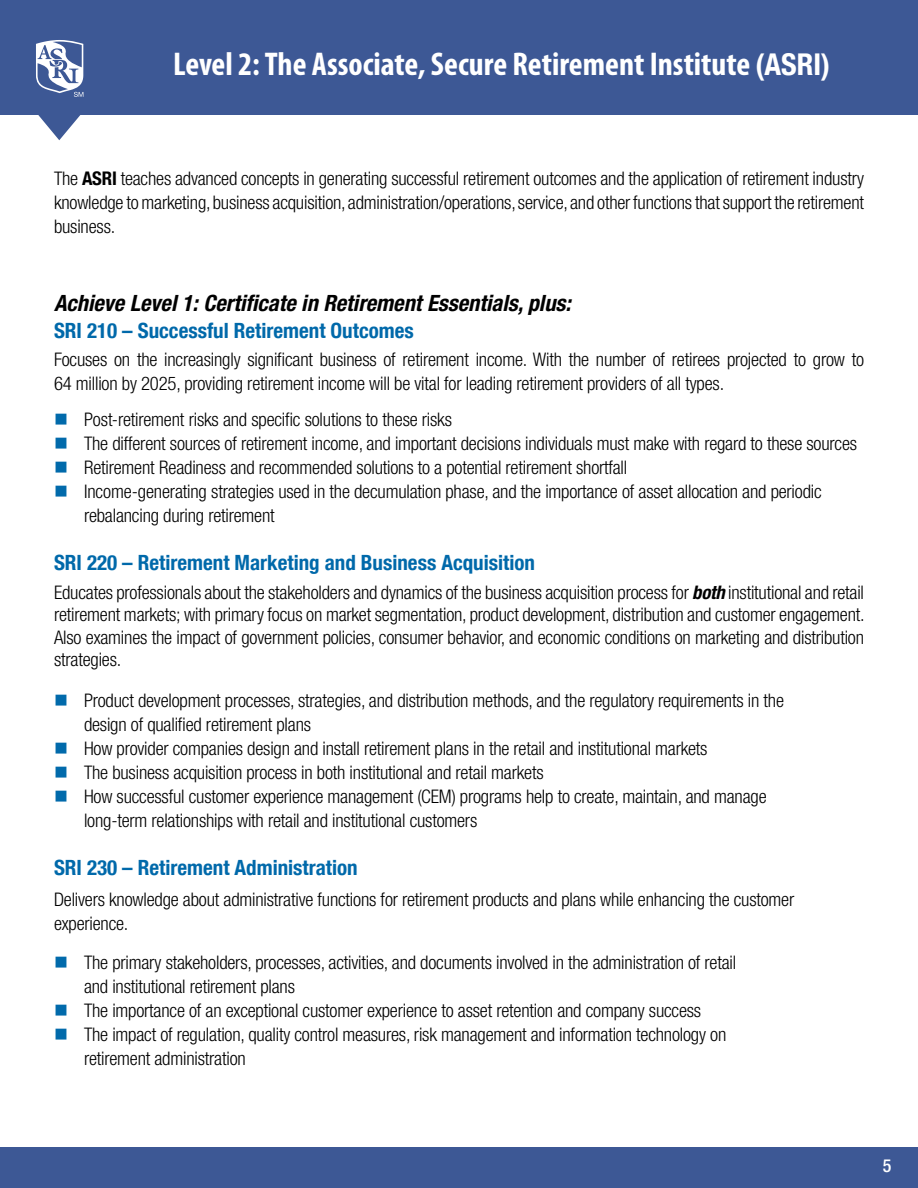
<style>
.page{position:relative;width:918px;height:1188px;background:#fff}
.page>*{position:absolute;margin:0;border:0;box-sizing:border-box;transform-origin:0 0}
.t1{font:700 condensed 33px "Myriad Pro";color:#fff}
.t2{font:italic 700 condensed 22.5px "Helvetica Neue LT Com";color:#000}
.t3{font:700 condensed 21px "Helvetica Neue LT Com";color:#0069aa}
.t4{font:300 condensed 18.75px/24px "Helvetica Neue LT Com";letter-spacing:-.01em;color:#000}
.t5{font:500 condensed 18px "Helvetica Neue LT Com";color:#fff}
.s1{font-family:"Helvetica Neue LT Com";font-size:30px}
.s2{font-weight:700}
.s3{color:#016aab}
.s4{font-weight:700;font-style:italic}
</style>
<div class="page">
<div style="left:0;top:1148px;width:918px;height:40px;background:#3d5895"></div>
<div style="left:0;top:0;width:918px;height:114px;background:#3d5895"></div>
<svg style="left:6px;top:40px;width:107px;height:100px"></svg>
<h1 class="t1" style="left:173px;top:44px;width:658px">Level 2: The Associate, Secure Retirement Institute <span class="s1">(ASRI)</span></h1>
<p class="t4" style="left:54px;top:166px;width:812px;text-align:justify">The <span class="s2">ASRI</span> teaches advanced concepts in generating successful retirement outcomes and the application of retirement industry knowledge to marketing, business acquisition, administration/operations, service, and other functions that support the retirement business.</p>
<p class="t2" style="left:54px;top:289px;width:519px">Achieve Level 1: Certificate in Retirement Essentials, plus:</p>
<p class="t3" style="left:54px;top:318px;width:361px">SRI 210 – Successful Retirement Outcomes</p>
<p class="t4" style="left:54px;top:347px;width:812px">Focuses on the increasingly significant business of retirement income. With the number of retirees projected to grow to<br>64 million by 2025, providing retirement income will be vital for leading retirement providers of all types.</p>
<p class="t4" style="left:54px;top:407px;width:400px"><span class="s3">■</span> Post-retirement risks and specific solutions to these risks</p>
<p class="t4" style="left:54px;top:431px;width:805px"><span class="s3">■</span> The different sources of retirement income, and important decisions individuals must make with regard to these sources</p>
<p class="t4" style="left:54px;top:455px;width:575px"><span class="s3">■</span> Retirement Readiness and recommended solutions to a potential retirement shortfall</p>
<p class="t4" style="left:84px;top:479px;width:739px;text-indent:-30px"><span class="s3">■</span> Income-generating strategies used in the decumulation phase, and the importance of asset allocation and periodic rebalancing during retirement</p>
<p class="t3" style="left:54px;top:550px;width:483px">SRI 220 – Retirement Marketing and Business Acquisition</p>
<p class="t4" style="left:54px;top:581px;width:812px;line-height:22.5px;text-align:justify">Educates professionals about the stakeholders and dynamics of the business acquisition process for <span class="s4">both</span> institutional and retail retirement markets; with primary focus on market segmentation, product development, distribution and customer engagement.<br>Also examines the impact of government policies, consumer behavior, and economic conditions on marketing and distribution strategies.</p>
<p class="t4" style="left:84px;top:688px;width:702px;text-indent:-30px"><span class="s3">■</span> Product development processes, strategies, and distribution methods, and the regulatory requirements in the design of qualified retirement plans</p>
<p class="t4" style="left:54px;top:736px;width:655px"><span class="s3">■</span> How provider companies design and install retirement plans in the retail and institutional markets</p>
<p class="t4" style="left:54px;top:760px;width:491px"><span class="s3">■</span> The business acquisition process in both institutional and retail markets</p>
<p class="t4" style="left:84px;top:784px;width:684px;text-indent:-30px"><span class="s3">■</span> How successful customer experience management (CEM) programs help to create, maintain, and manage long-term relationships with retail and institutional customers</p>
<p class="t3" style="left:54px;top:855px;width:305px">SRI 230 – Retirement Administration</p>
<p class="t4" style="left:54px;top:887px;width:742px">Delivers knowledge about administrative functions for retirement products and plans while enhancing the customer experience.</p>
<p class="t4" style="left:84px;top:950px;width:654px;text-indent:-30px"><span class="s3">■</span> The primary stakeholders, processes, activities, and documents involved in the administration of retail and institutional retirement plans</p>
<p class="t4" style="left:54px;top:998px;width:649px"><span class="s3">■</span> The importance of an exceptional customer experience to asset retention and company success</p>
<p class="t4" style="left:84px;top:1022px;width:644px;text-indent:-30px"><span class="s3">■</span> The impact of regulation, quality control measures, risk management and information technology on retirement administration</p>
<p class="t5" style="left:883px;top:1155px;width:10px">5</p>
</div>
